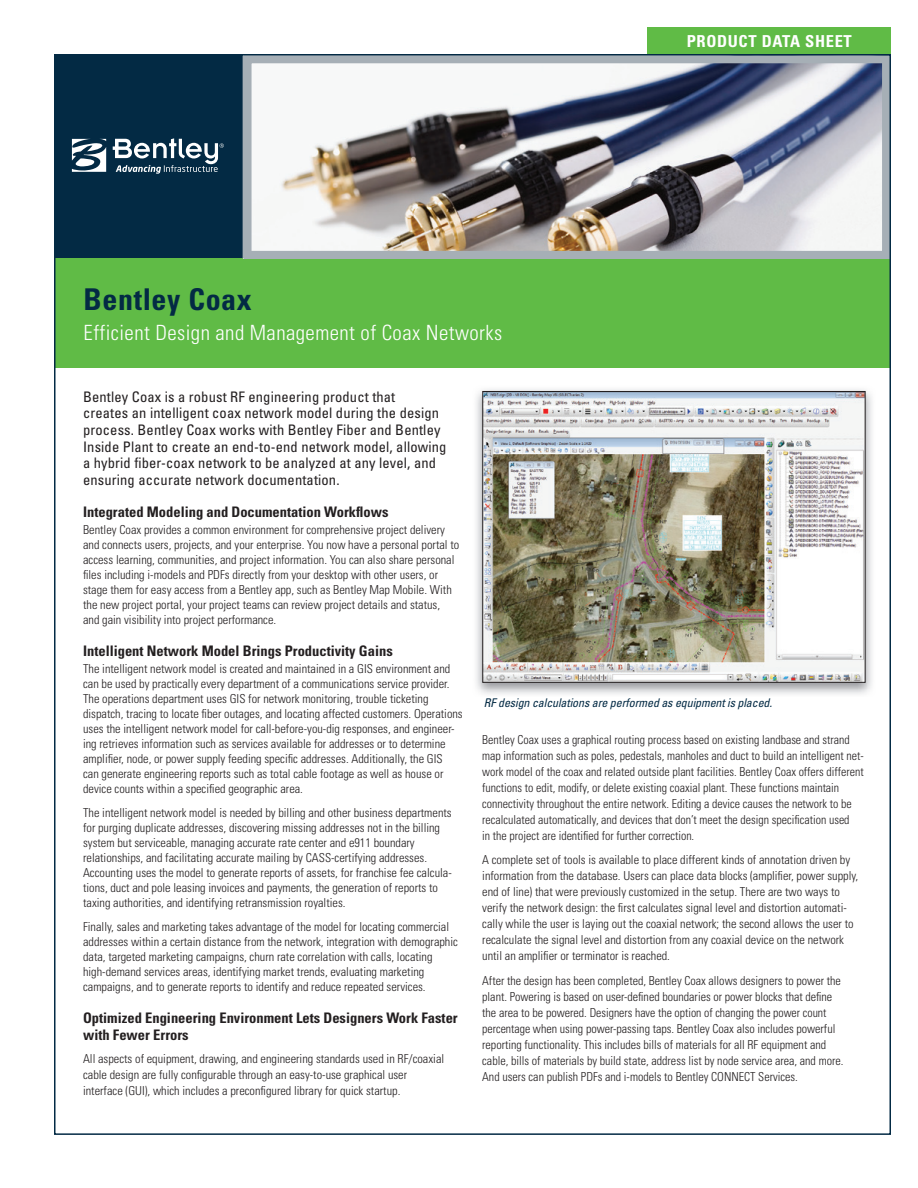
<style>
.page{position:relative;width:918px;height:1188px;background:#fff}
.page>*{position:absolute;margin:0;border:0;box-sizing:border-box;transform-origin:0 0}
.t1{font:700 condensed 30px "Univers";letter-spacing:.02em;color:#032a44}
.t2{font:300 condensed 21px "Univers";letter-spacing:.02em;color:#fff}
.t3{font:700 condensed 16.5px "Univers";letter-spacing:.04em;color:#fff}
.t4{font:condensed 14.55px/16.6px "Univers";letter-spacing:.01em;color:#231f20}
.t5{font:700 condensed 14.55px/17px "Univers";color:#231f20}
.t6{font:300 condensed 12.3px/15px "Univers";color:#231f20}
.t7{font:italic condensed 12px "Univers";letter-spacing:-.01em;color:#032a44}
</style>
<div class="page">
<div style="left:648px;top:27px;width:243px;height:27px;background:#60bb46"></div>
<div style="left:55px;top:54px;width:188px;height:204px;background:#032a44"></div>
<svg style="left:72px;top:139px;width:34px;height:33px"></svg>
<svg style="left:113px;top:138px;width:111px;height:36px"></svg>
<div style="left:55px;top:258px;width:836px;height:110px;background:#60bb46"></div>
<img style="left:279px;top:65px;width:602px;height:184px">
<div style="left:243px;top:56px;width:647px;height:202px;border:8px solid #a6afb6"></div>
<img style="left:476px;top:389px;width:396px;height:305px">
<img style="left:482px;top:391px;width:384px;height:292px">
<h1 class="t1" style="left:84px;top:281px;width:170px">Bentley Coax</h1>
<h2 class="t2" style="left:84px;top:320px;width:420px">Efficient Design and Management of Coax Networks</h2>
<h3 class="t3" style="left:687px;top:31px;width:167px">PRODUCT DATA SHEET</h3>
<p class="t4" style="left:83px;top:388px;width:365px">Bentley Coax is a robust RF engineering product that<br>creates an intelligent coax network model during the design process. Bentley Coax works with Bentley Fiber and Bentley Inside Plant to create an end-to-end network model, allowing a hybrid fiber-coax network to be analyzed at any level, and ensuring accurate network documentation.</p>
<p class="t5" style="left:83px;top:503px;width:307px">Integrated Modeling and Documentation Workflows</p>
<p class="t6" style="left:83px;top:522px;width:378px">Bentley Coax provides a common environment for comprehensive project delivery and connects users, projects, and your enterprise. You now have a personal portal to access learning, communities, and project information. You can also share personal files including i-models and PDFs directly from your desktop with other users, or stage them for easy access from a Bentley app, such as Bentley Map Mobile. With the new project portal, your project teams can review project details and status, and gain visibility into project performance.</p>
<p class="t5" style="left:83px;top:642px;width:311px">Intelligent Network Model Brings Productivity Gains</p>
<p class="t6" style="left:83px;top:661px;width:381px">The intelligent network model is created and maintained in a GIS environment and can be used by practically every department of a communications service provider.<br>The operations department uses GIS for network monitoring, trouble ticketing dispatch, tracing to locate fiber outages, and locating affected customers. Operations uses the intelligent network model for call-before-you-dig responses, and engineer&shy;ing retrieves information such as services available for addresses or to determine amplifier, node, or power supply feeding specific addresses. Additionally, the GIS<br>can generate engineering reports such as total cable footage as well as house or device counts within a specified geographic area.</p>
<p class="t6" style="left:83px;top:805px;width:370px">The intelligent network model is needed by billing and other business departments for purging duplicate addresses, discovering missing addresses not in the billing system but serviceable, managing accurate rate center and e911 boundary relationships, and facilitating accurate mailing by CASS-certifying addresses.<br>Accounting uses the model to generate reports of assets, for franchise fee calcula&shy;tions, duct and pole leasing invoices and payments, the generation of reports to taxing authorities, and identifying retransmission royalties.</p>
<p class="t6" style="left:83px;top:919px;width:376px">Finally, sales and marketing takes advantage of the model for locating commercial addresses within a certain distance from the network, integration with demographic data, targeted marketing campaigns, churn rate correlation with calls, locating high-demand services areas, identifying market trends, evaluating marketing campaigns, and to generate reports to identify and reduce repeated services.</p>
<p class="t5" style="left:83px;top:1009px;width:376px">Optimized Engineering Environment Lets Designers Work Faster with Fewer Errors</p>
<p class="t6" style="left:83px;top:1051px;width:363px;line-height:15.9px">All aspects of equipment, drawing, and engineering standards used in RF/coaxial cable design are fully configurable through an easy-to-use graphical user interface (GUI), which includes a preconfigured library for quick startup.</p>
<p class="t7" style="left:484px;top:695px;width:290px">RF design calculations are performed as equipment is placed.</p>
<p class="t6" style="left:482px;top:732px;width:383px;line-height:15.9px">Bentley Coax uses a graphical routing process based on existing landbase and strand map information such as poles, pedestals, manholes and duct to build an intelligent net&shy;work model of the coax and related outside plant facilities. Bentley Coax offers different functions to edit, modify, or delete existing coaxial plant. These functions maintain connectivity throughout the entire network. Editing a device causes the network to be recalculated automatically, and devices that don’t meet the design specification used<br>in the project are identified for further correction.</p>
<p class="t6" style="left:482px;top:852px;width:378px;line-height:15.9px">A complete set of tools is available to place different kinds of annotation driven by information from the database. Users can place data blocks (amplifier, power supply, end of line) that were previously customized in the setup. There are two ways to verify the network design: the first calculates signal level and distortion automati&shy;cally while the user is laying out the coaxial network; the second allows the user to recalculate the signal level and distortion from any coaxial device on the network until an amplifier or terminator is reached.</p>
<p class="t6" style="left:482px;top:973px;width:363px;line-height:15.9px">After the design has been completed, Bentley Coax allows designers to power the plant. Powering is based on user-defined boundaries or power blocks that define the area to be powered. Designers have the option of changing the power count percentage when using power-passing taps. Bentley Coax also includes powerful reporting functionality. This includes bills of materials for all RF equipment and cable, bills of materials by build state, address list by node service area, and more.<br>And users can publish PDFs and i-models to Bentley CONNECT Services.</p>
</div>
